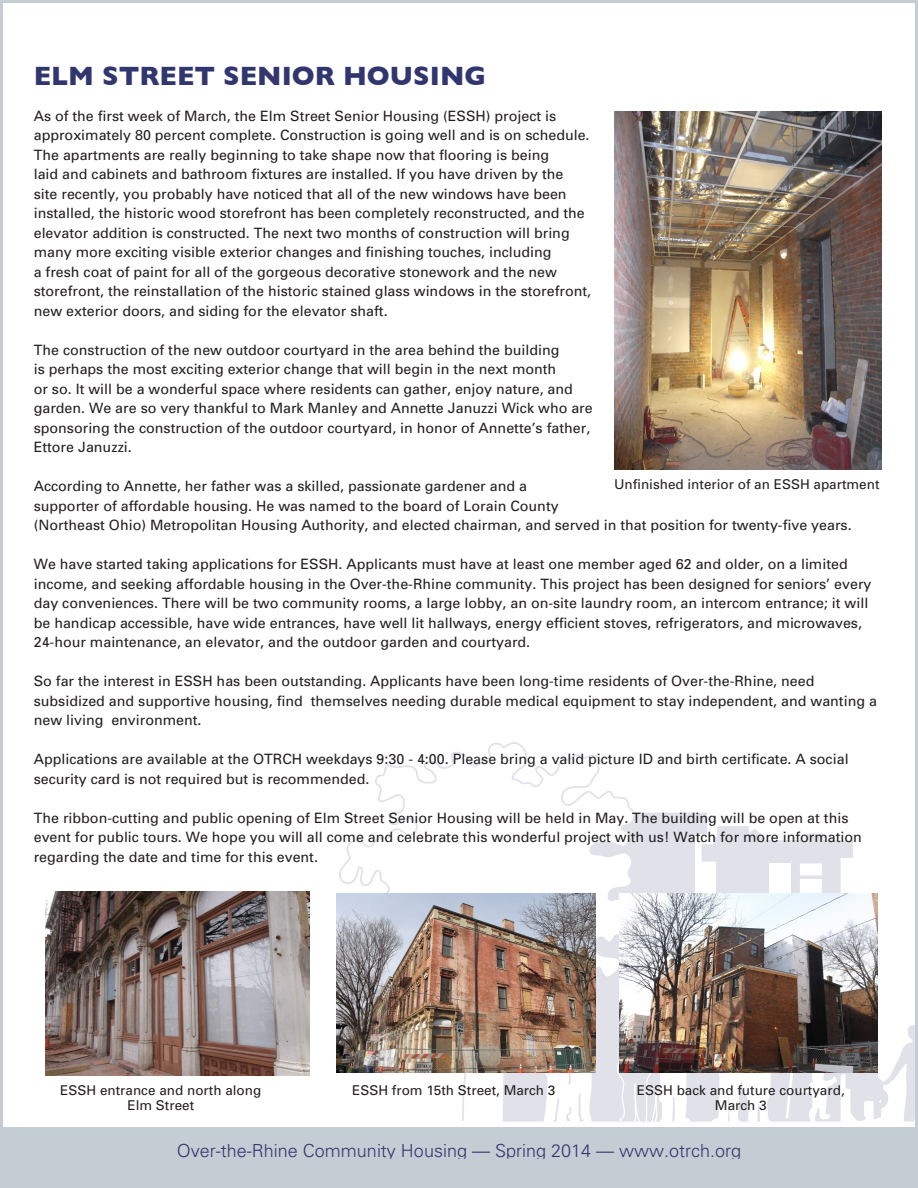
<style>
.page{position:relative;width:918px;height:1188px;background:#fff}
.page>*{position:absolute;margin:0;border:0;box-sizing:border-box;transform-origin:0 0}
.t1{font:700 27px "Gill Sans";color:#31376e}
.t2{font:300 18px "Univers";color:#31376e}
.t3{font:14.25px/19.5px "Univers";color:#231f20}
.t4{font:13.5px/15px "Univers";color:#231f20;text-align:center}
</style>
<div class="page">
<div style="left:0;top:1128px;width:918px;height:60px;background:#c4cdd3"></div>
<svg style="left:339px;top:742px;width:575px;height:380px"></svg>
<svg style="left:568px;top:1073px;width:3px;height:12px"></svg>
<svg style="left:800px;top:863px;width:22px;height:30px"></svg>
<div style="left:769px;top:863px;width:22px;height:44px;background:#fff"></div>
<img style="left:614px;top:111px;width:268px;height:358px">
<img style="left:45px;top:892px;width:264px;height:183px">
<img style="left:336px;top:893px;width:259px;height:180px">
<img style="left:620px;top:893px;width:258px;height:180px">
<p class="t1" style="left:34px;top:61px;width:454px">ELM STREET SENIOR HOUSING</p>
<p class="t3" style="left:34px;top:106px;width:559px">As of the first week of March, the Elm Street Senior Housing (ESSH) project is approximately 80 percent complete. Construction is going well and is on schedule.<br>The apartments are really beginning to take shape now that flooring is being<br>laid and cabinets and bathroom fixtures are installed. If you have driven by the<br>site recently, you probably have noticed that all of the new windows have been installed, the historic wood storefront has been completely reconstructed, and the elevator addition is constructed. The next two months of construction will bring many more exciting visible exterior changes and finishing touches, including<br>a fresh coat of paint for all of the gorgeous decorative stonework and the new storefront, the reinstallation of the historic stained glass windows in the storefront, new exterior doors, and siding for the elevator shaft.</p>
<p class="t3" style="left:34px;top:340px;width:561px">The construction of the new outdoor courtyard in the area behind the building<br>is perhaps the most exciting exterior change that will begin in the next month<br>or so. It will be a wonderful space where residents can gather, enjoy nature, and garden. We are so very thankful to Mark Manley and Annette Januzzi Wick who are sponsoring the construction of the outdoor courtyard, in honor of Annette’s father, Ettore Januzzi.</p>
<p class="t3" style="left:34px;top:476px;width:819px">According to Annette, her father was a skilled, passionate gardener and a<br>supporter of affordable housing. He was named to the board of Lorain County<br>(Northeast Ohio) Metropolitan Housing Authority, and elected chairman, and served in that position for twenty-five years.</p>
<p class="t3" style="left:34px;top:554px;width:839px">We have started taking applications for ESSH. Applicants must have at least one member aged 62 and older, on a limited income, and seeking affordable housing in the Over-the-Rhine community. This project has been designed for seniors’ every day conveniences. There will be two community rooms, a large lobby, an on-site laundry room, an intercom entrance; it will be handicap accessible, have wide entrances, have well lit hallways, energy efficient stoves, refrigerators, and microwaves, 24-hour maintenance, an elevator, and the outdoor garden and courtyard.</p>
<p class="t3" style="left:34px;top:671px;width:845px">So far the interest in ESSH has been outstanding. Applicants have been long-time residents of Over-the-Rhine, need subsidized and supportive housing, find themselves needing durable medical equipment to stay independent, and wanting a new living environment.</p>
<p class="t3" style="left:34px;top:749px;width:816px">Applications are available at the OTRCH weekdays 9:30 - 4:00. Please bring a valid picture ID and birth certificate. A social security card is not required but is recommended.</p>
<p class="t3" style="left:34px;top:808px;width:830px">The ribbon-cutting and public opening of Elm Street Senior Housing will be held in May. The building will be open at this event for public tours. We hope you will all come and celebrate this wonderful project with us! Watch for more information regarding the date and time for this event.</p>
<p class="t4" style="left:614px;top:477px;width:267px">Unfinished interior of an ESSH apartment</p>
<p class="t4" style="left:60px;top:1083px;width:203px">ESSH entrance and north along</p>
<p class="t4" style="left:127px;top:1098px;width:68px">Elm Street</p>
<p class="t4" style="left:352px;top:1083px;width:205px">ESSH from 15th Street, March 3</p>
<p class="t4" style="left:637px;top:1083px;width:209px">ESSH back and future courtyard,<br>March 3</p>
<p class="t2" style="left:177px;top:1140px;width:566px">Over-the-Rhine Community Housing — Spring 2014 — www.otrch.org</p>
</div>
